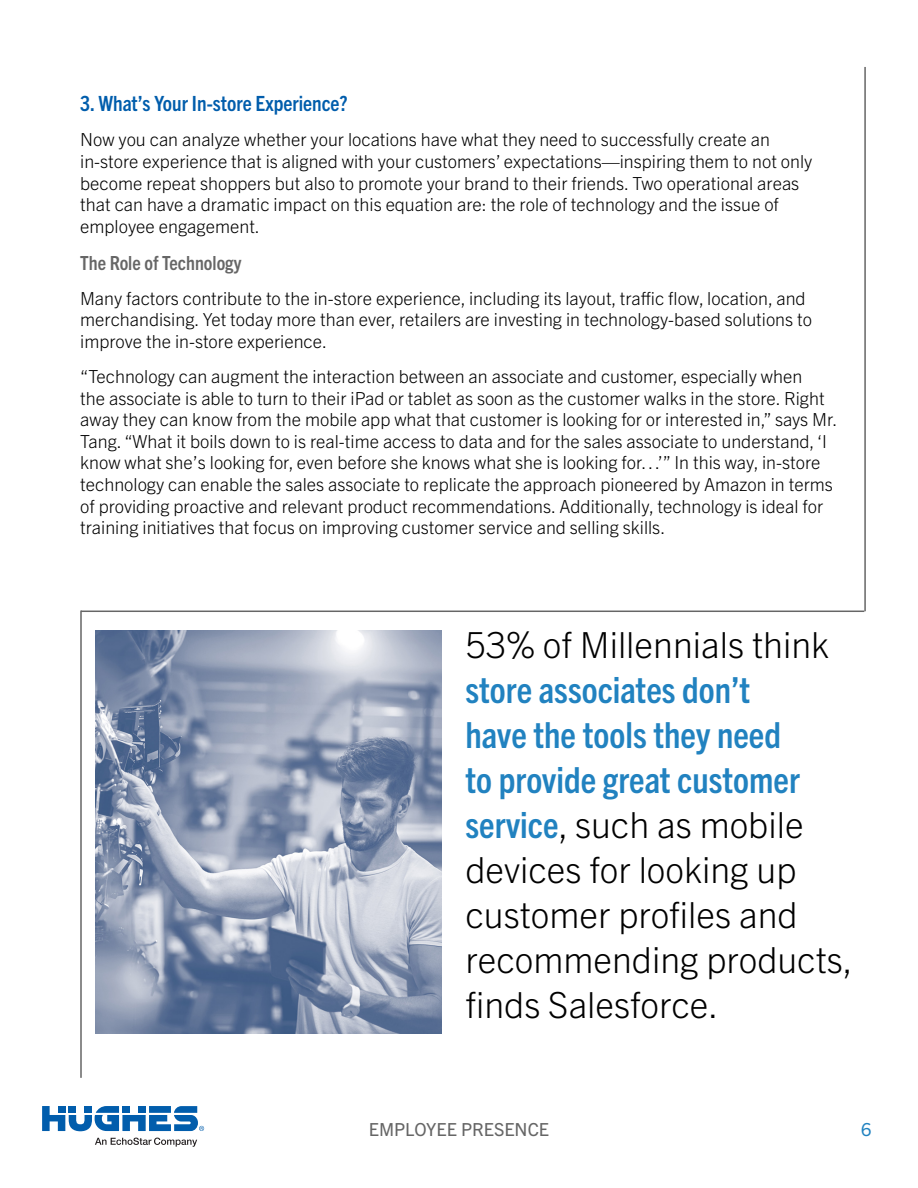
<style>
.page{position:relative;width:918px;height:1188px;background:#fff}
.page>*{position:absolute;margin:0;border:0;box-sizing:border-box;transform-origin:0 0}
.Content{font:300 36px/45px "Trade Gothic Next LT Pro";color:#000}
.Subhead{font:700 condensed 21px "Trade Gothic Next LT Pro";color:#015dac}
.Subtitle{font:700 condensed 19.5px "Trade Gothic Next LT Pro";color:#666}
.Content-2{font:300 18px/21.6px "Trade Gothic Next LT Pro";color:#000}
.t1{font:18px "Trade Gothic Next LT Pro";color:#666}
.t2{font:18px "Trade Gothic Next LT Pro";color:#2182c0}
.s1{font-weight:700;font-stretch:condensed;color:#2182c0}
</style>
<div class="page">
<hr style="left:864px;top:67px;width:2px;height:544px;background:#666">
<hr style="left:81px;top:611px;width:783px;height:1px;background:#666">
<hr style="left:80px;top:611px;width:2px;height:467px;background:#666">
<svg style="left:42px;top:1106px;width:162px;height:25px"></svg>
<svg style="left:95px;top:1138px;width:102px;height:9px"></svg>
<img style="left:96px;top:630px;width:346px;height:403px">
<p class="Subhead" style="left:80px;top:89px;width:269px">3. What’s Your In-store Experience?</p>
<p class="Content-2" style="left:80px;top:128px;width:734px">Now you can analyze whether your locations have what they need to successfully create an in-store experience that is aligned with your customers’ expectations—inspiring them to not only become repeat shoppers but also to promote your brand to their friends. Two operational areas that can have a dramatic impact on this equation are: the role of technology and the issue of employee engagement.</p>
<p class="Subtitle" style="left:80px;top:249px;width:163px">The Role of Technology</p>
<p class="Content-2" style="left:80px;top:286px;width:733px">Many factors contribute to the in-store experience, including its layout, traffic flow, location, and merchandising. Yet today more than ever, retailers are investing in technology-based solutions to improve the in-store experience.</p>
<p class="Content-2" style="left:80px;top:365px;width:759px">“Technology can augment the interaction between an associate and customer, especially when<br>the associate is able to turn to their iPad or tablet as soon as the customer walks in the store. Right away they can know from the mobile app what that customer is looking for or interested in,” says Mr.<br>Tang. “What it boils down to is real-time access to data and for the sales associate to understand, ‘I know what she’s looking for, even before she knows what she is looking for…’” In this way, in-store technology can enable the sales associate to replicate the approach pioneered by Amazon in terms of providing proactive and relevant product recommendations. Additionally, technology is ideal for training initiatives that focus on improving customer service and selling skills.</p>
<p class="Content" style="left:465px;top:620px;width:389px">53% of Millennials think <span class="s1">store associates don’t<br>have the tools they need<br>to provide great customer service</span>, such as mobile devices for looking up customer profiles and recommending products, finds Salesforce.</p>
<p class="t1" style="left:369px;top:1117px;width:182px">EMPLOYEE PRESENCE</p>
<p class="t2" style="left:861px;top:1117px;width:12px">6</p>
</div>
